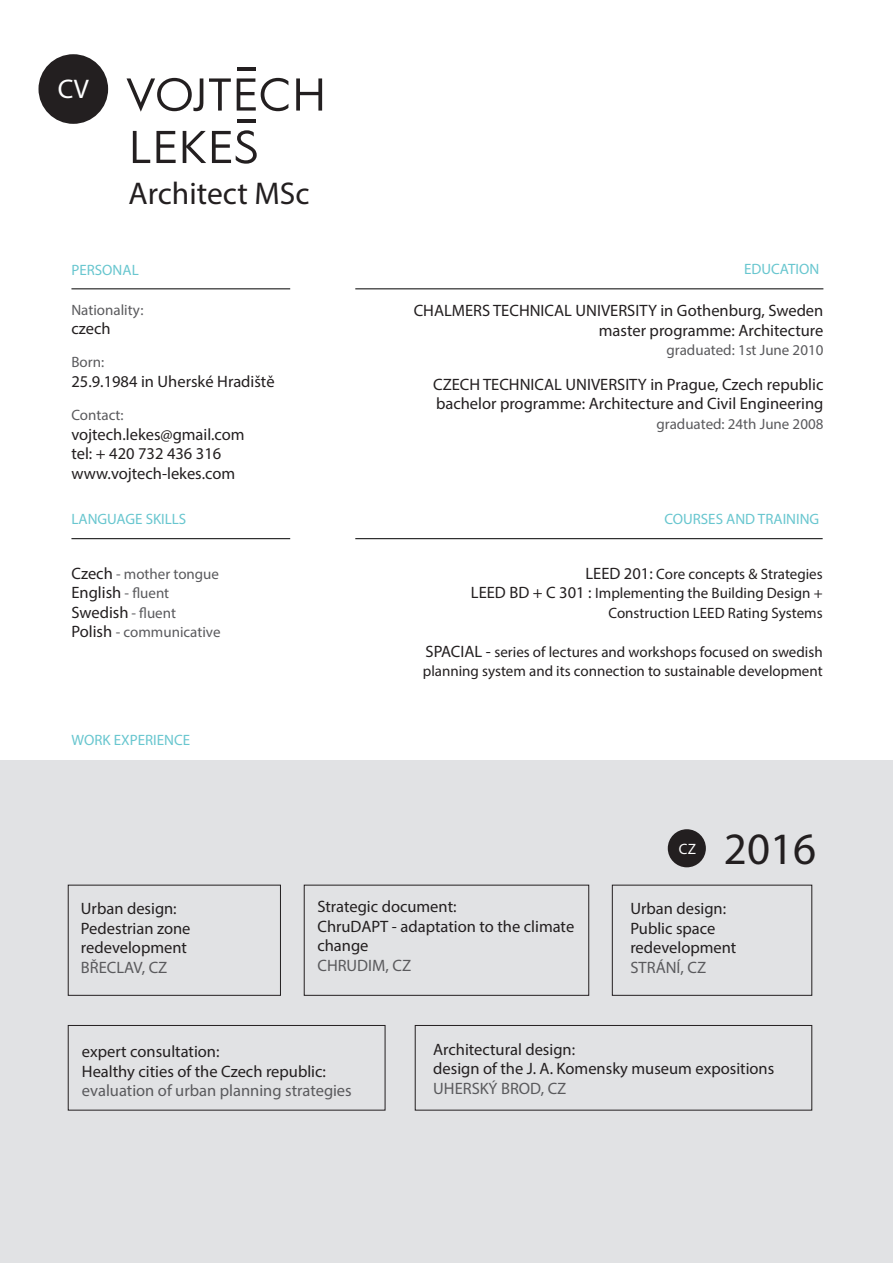
<style>
.page{position:relative;width:893px;height:1263px;background:#fff}
.page>*{position:absolute;margin:0;border:0;box-sizing:border-box;transform-origin:0 0}
.Nadpis_2{font:45px "Myriad Pro";color:#231f20}
.Nadpis_2-2{font:31.5px "Myriad Pro";color:#231f20}
.Nadpis_2-3{font:27px "Myriad Pro";color:#fff}
.Text{font:16.5px/19.5px "Myriad Pro";color:#231f20}
.Text-2{font:16.5px "Myriad Pro";color:#5a5a5d}
.Text-3{font:15px/19.5px "Myriad Pro";color:#231f20;text-align:right}
.Text-4{font:15px "Myriad Pro";color:#5a5a5d}
.Nadpis_2-4{font:15px "Myriad Pro";color:#68c6cf}
.Nadpis_2-5{font:15px "Myriad Pro";color:#fff}
.s1{font-size:16.5px;color:#231f20}
.s2{font-size:15px;color:#5a5a5d}
.s3{font-size:16.5px}
.s4{color:#5a5a5d}
</style>
<div class="page">
<div style="left:0;top:760px;width:893px;height:503px;background:#e1e2e4"></div>
<svg style="left:127px;top:78px;width:76px;height:34px"></svg>
<svg style="left:209px;top:78px;width:22px;height:33px"></svg>
<svg style="left:237px;top:78px;width:51px;height:33px"></svg>
<svg style="left:296px;top:78px;width:26px;height:33px"></svg>
<svg style="left:133px;top:131px;width:17px;height:32px"></svg>
<svg style="left:156px;top:131px;width:20px;height:32px"></svg>
<svg style="left:183px;top:131px;width:23px;height:32px"></svg>
<svg style="left:212px;top:130px;width:45px;height:34px"></svg>
<hr style="left:237px;top:67px;width:18px;height:3px;background:#231f20">
<hr style="left:237px;top:119px;width:19px;height:4px;background:#231f20">
<div style="left:39px;top:54px;width:69px;height:70px;background:#231f20;border-radius:50%"></div>
<hr style="left:71px;top:288px;width:219px;height:1px;background:#000">
<hr style="left:355px;top:288px;width:468px;height:1px;background:#000">
<hr style="left:71px;top:538px;width:219px;height:1px;background:#000">
<hr style="left:355px;top:538px;width:468px;height:1px;background:#000">
<div style="left:68px;top:1025px;width:317px;height:85px;border:1px solid #231f20"></div>
<div style="left:68px;top:885px;width:213px;height:110px;border:1px solid #231f20"></div>
<div style="left:415px;top:1025px;width:397px;height:85px;border:1px solid #231f20"></div>
<div style="left:668px;top:829px;width:38px;height:38px;background:#231f20;border-radius:50%"></div>
<p class="Nadpis_2-3" style="left:58px;top:72px;width:33px">CV</p>
<p class="Nadpis_2-2" style="left:129px;top:174px;width:182px">Architect MSc</p>
<p class="Nadpis_2-4" style="left:71px;top:261px;width:69px">PERSONAL</p>
<p class="Nadpis_2-4" style="left:744px;top:260px;width:77px">EDUCATION</p>
<p class="Text-4" style="left:71px;top:301px;width:73px">Nationality:</p>
<p class="Text" style="left:71px;top:319px;width:41px">czech</p>
<p class="Text-4" style="left:71px;top:353px;width:34px">Born:</p>
<p class="Text" style="left:71px;top:371px;width:205px">25.9.1984 in Uherské Hradiště</p>
<p class="Text-4" style="left:71px;top:406px;width:54px">Contact:</p>
<p class="Text" style="left:71px;top:424px;width:175px">vojtech.lekes@gmail.com</p>
<p class="Text" style="left:71px;top:443px;width:151px">tel: + 420 732 436 316</p>
<p class="Text" style="left:71px;top:463px;width:165px">www.vojtech-lekes.com</p>
<p class="Nadpis_2-4" style="left:71px;top:509px;width:116px">LANGUAGE SKILLS</p>
<p class="Text-4" style="left:71px;top:564px;width:149px"><span class="s1">Czech</span> - mother tongue</p>
<p class="Text" style="left:71px;top:583px;width:99px">English <span class="s2">- fluent</span></p>
<p class="Text" style="left:71px;top:602px;width:106px">Swedish <span class="s2">- fluent</span></p>
<p class="Text-4" style="left:71px;top:623px;width:151px"><span class="s1">Polish</span> - communicative</p>
<p class="Nadpis_2-4" style="left:71px;top:730px;width:120px">WORK EXPERIENCE</p>
<p class="Text" style="left:81px;top:899px;width:111px">Urban design:<br>Pedestrian zone</p>
<p class="Text" style="left:81px;top:938px;width:108px">redevelopment</p>
<p class="Text-2" style="left:81px;top:957px;width:88px">BŘECLAV, CZ</p>
<p class="Text" style="left:414px;top:301px;width:411px">CHALMERS TECHNICAL UNIVERSITY in Gothenburg, Sweden</p>
<p class="Text" style="left:599px;top:320px;width:226px">master programme: Architecture</p>
<p class="Text-4" style="left:667px;top:341px;width:158px">graduated: 1st June 2010</p>
<p class="Text" style="left:433px;top:374px;width:392px">CZECH TECHNICAL UNIVERSITY in Prague, Czech republic</p>
<p class="Text" style="left:436px;top:394px;width:389px">bachelor programme: Architecture and Civil Engineering</p>
<p class="Text-4" style="left:656px;top:414px;width:168px">graduated: 24th June 2008</p>
<p class="Nadpis_2-4" style="left:664px;top:509px;width:156px">COURSES AND TRAINING</p>
<p class="Text-3" style="left:585px;top:564px;width:239px"><span class="s3">LEED 201:</span> Core concepts &amp; Strategies</p>
<p class="Text-3" style="left:471px;top:583px;width:353px"><span class="s3">LEED BD + C 301 :</span> Implementing the Building Design +<br>Construction LEED Rating Systems</p>
<p class="Text-3" style="left:423px;top:642px;width:401px;text-align:left"><span class="s3">SPACIAL -</span> series of lectures and workshops focused on swedish planning system and its connection to sustainable development</p>
<p class="Text" style="left:317px;top:896px;width:258px">Strategic document:<br>ChruDAPT - adaptation to the climate change</p>
<p class="Text-2" style="left:317px;top:955px;width:95px">CHRUDIM, CZ</p>
<p class="Nadpis_2-5" style="left:679px;top:840px;width:18px">CZ</p>
<p class="Nadpis_2" style="left:724px;top:821px;width:94px">2016</p>
<p class="Text" style="left:630px;top:899px;width:108px">Urban design:<br>Public space redevelopment<br><span class="s4">STRÁNÍ, CZ</span></p>
<p class="Text" style="left:82px;top:1041px;width:245px">expert consultation:<br>Healthy cities of the Czech republic:</p>
<p class="Text-2" style="left:82px;top:1080px;width:271px">evaluation of urban planning strategies</p>
<p class="Text" style="left:433px;top:1039px;width:343px">Architectural design:<br>design of the J. A. Komensky museum expositions<br><span class="s4">UHERSKÝ BROD, CZ</span></p>
</div>
